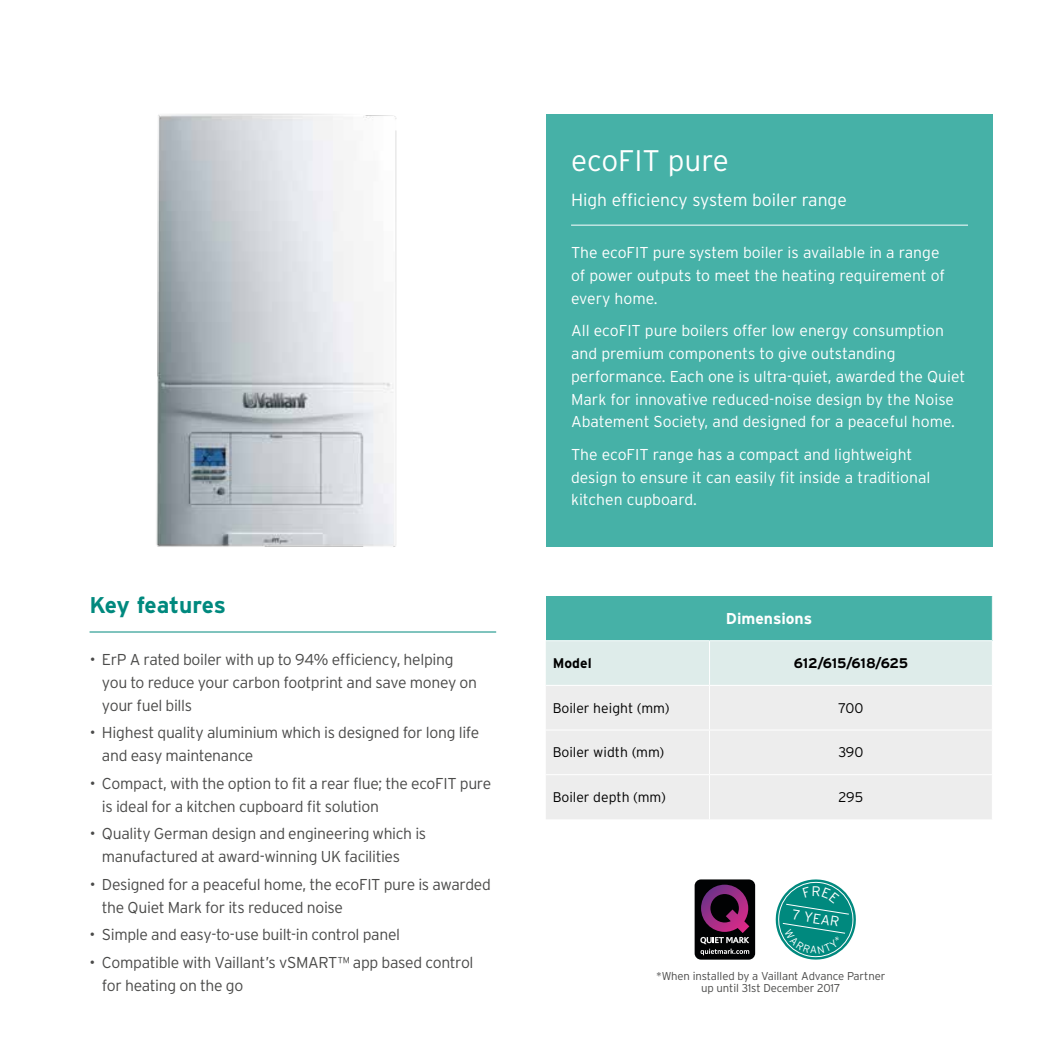
<style>
.page{position:relative;width:1042px;height:1042px;background:#fff}
.page>*{position:absolute;margin:0;border:0;box-sizing:border-box;transform-origin:0 0}
.t1{font:300 29.75px "Interstate OT";color:#fff}
.t2{font:700 22.75px "Interstate OT";letter-spacing:-.01em;color:#00897e}
.t3{font:300 17.5px "Interstate OT";color:#fff}
.t4{font:300 15.75px/22.8px "Interstate OT";letter-spacing:-.02em;color:#4a4a49}
.t5{font:300 15.75px/22.8px "Interstate OT";color:#fff}
.t6{font:700 15.75px "Interstate OT";color:#fff}
.t7{font:300 14px "Interstate OT";color:#000}
.t8{font:700 14px "Interstate OT";letter-spacing:-.02em;color:#000}
.t9{font:700 14px "Interstate OT";color:#000}
.t10{font:300 14px "Interstate OT";color:#fff}
.t11{font:300 11.38px/12.2px "Interstate OT";letter-spacing:-.01em;color:#4a4a49;text-align:center}
</style>
<div class="page">
<hr style="left:90px;top:631px;width:406px;height:1px;background:#00897e">
<div style="left:546px;top:596px;width:446px;height:45px;background:#46b1a7"></div>
<div style="left:546px;top:641px;width:446px;height:44px;background:#deecea"></div>
<div style="left:546px;top:686px;width:446px;height:133px;background:#ededed"></div>
<hr style="left:709px;top:641px;width:1px;height:44px;background:#fff">
<hr style="left:546px;top:640px;width:163px;height:1px;background:#fff">
<hr style="left:709px;top:640px;width:284px;height:1px;background:#fff">
<hr style="left:709px;top:686px;width:1px;height:43px;background:#fff">
<hr style="left:546px;top:729px;width:163px;height:1px;background:#fff">
<hr style="left:709px;top:729px;width:284px;height:1px;background:#fff">
<hr style="left:709px;top:730px;width:1px;height:44px;background:#fff">
<hr style="left:709px;top:775px;width:1px;height:44px;background:#fff">
<hr style="left:546px;top:774px;width:163px;height:1px;background:#fff">
<hr style="left:709px;top:774px;width:284px;height:1px;background:#fff">
<img style="left:156px;top:113px;width:241px;height:434px">
<div style="left:546px;top:114px;width:446px;height:433px;background:#46b1a7"></div>
<hr style="left:571px;top:225px;width:397px;height:1px;background:#fff">
<div style="left:694px;top:879px;width:61px;height:80px;background:#010203;border-radius:6px"></div>
<svg style="left:700px;top:884px;width:49px;height:71px"></svg>
<svg style="left:775px;top:879px;width:81px;height:81px"></svg>
<h2 class="t2" style="left:90px;top:592px;width:138px">Key features</h2>
<p class="t4" style="left:102px;top:648px;width:377px;text-indent:-12px">• ErP A rated boiler with up to 94% efficiency, helping you to reduce your carbon footprint and save money on your fuel bills</p>
<p class="t4" style="left:102px;top:721px;width:379px;text-indent:-12px">• Highest quality aluminium which is designed for long life and easy maintenance</p>
<p class="t4" style="left:102px;top:772px;width:391px;text-indent:-12px">• Compact, with the option to fit a rear flue; the ecoFIT pure is ideal for a kitchen cupboard fit solution</p>
<p class="t4" style="left:102px;top:822px;width:326px;text-indent:-12px">• Quality German design and engineering which is manufactured at award-winning UK facilities</p>
<p class="t4" style="left:102px;top:872px;width:391px;text-indent:-12px">• Designed for a peaceful home, the ecoFIT pure is awarded the Quiet Mark for its reduced noise</p>
<p class="t4" style="left:90px;top:923px;width:312px">• Simple and easy-to-use built-in control panel</p>
<p class="t4" style="left:102px;top:951px;width:373px;text-indent:-12px">• Compatible with Vaillant’s vSMART™ app based control for heating on the go</p>
<h1 class="t1" style="left:571px;top:144px;width:159px">ecoFIT pure</h1>
<p class="t3" style="left:571px;top:190px;width:277px">High efficiency system boiler range</p>
<p class="t5" style="left:571px;top:241px;width:375px">The ecoFIT pure system boiler is available in a range of power outputs to meet the heating requirement of every home.</p>
<p class="t5" style="left:571px;top:319px;width:396px">All ecoFIT pure boilers offer low energy consumption and premium components to give outstanding performance. Each one is ultra-quiet, awarded the Quiet Mark for innovative reduced-noise design by the Noise Abatement Society, and designed for a peaceful home.</p>
<p class="t5" style="left:571px;top:443px;width:361px">The ecoFIT range has a compact and lightweight design to ensure it can easily fit inside a traditional kitchen cupboard.</p>
<p class="t6" style="left:726px;top:610px;width:88px">Dimensions</p>
<p class="t9" style="left:553px;top:655px;width:40px">Model</p>
<p class="t8" style="left:794px;top:655px;width:116px">612/615/618/625</p>
<p class="t7" style="left:553px;top:700px;width:118px">Boiler height (mm)</p>
<p class="t7" style="left:838px;top:700px;width:27px">700</p>
<p class="t7" style="left:553px;top:744px;width:113px">Boiler width (mm)</p>
<p class="t7" style="left:838px;top:744px;width:27px">390</p>
<p class="t7" style="left:553px;top:789px;width:115px">Boiler depth (mm)</p>
<p class="t7" style="left:838px;top:789px;width:26px">295</p>
<p class="t10" style="left:794px;top:907px;width:49px;rotate:9deg">7 YEAR</p>
<p class="t11" style="left:656px;top:969px;width:231px">*When installed by a Vaillant Advance Partner up until 31st December 2017</p>
</div>
